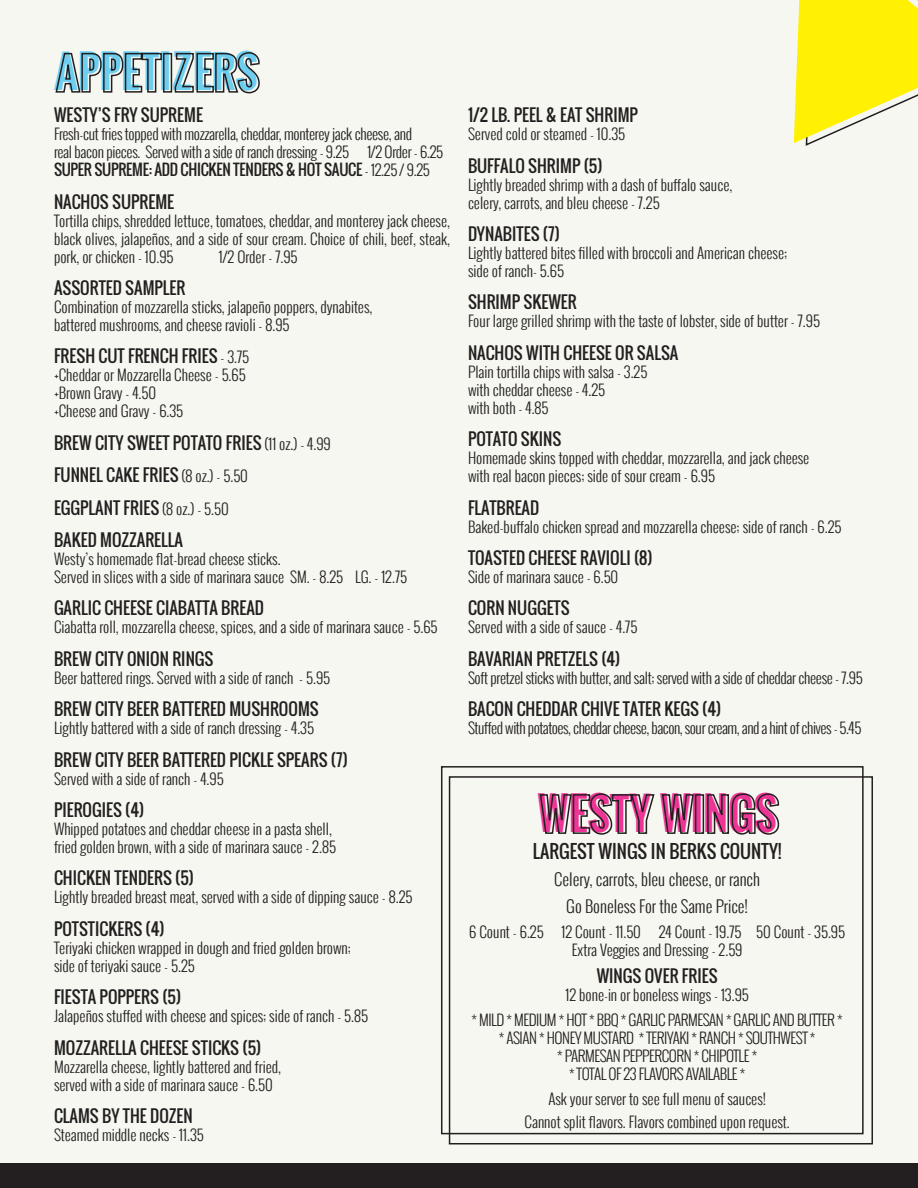
<style>
.page{position:relative;width:918px;height:1188px;background:#f6f7f0}
.page>*{position:absolute;margin:0;border:0;box-sizing:border-box;transform-origin:0 0}
.t1{font:700 43.5px "Oswald";color:#6dceef}
.t2{font:700 43.5px "Oswald";color:#ed3596}
.t3{font:18px "Oswald";color:#231f20}
.t4{font:16.5px "Oswald";color:#231f20}
.t5{font:300 16.5px "Oswald";color:#231f20}
.t6{font:300 15px/18px "Oswald";color:#231f20;text-align:justify}
.t7{font:300 15px "Oswald";letter-spacing:-.03em;color:#231f20}
.t8{font:300 15px "Oswald";letter-spacing:-.02em;color:#231f20}
.t9{font:15px "Oswald";letter-spacing:-.02em;color:#231f20}
.s1{font-weight:300}
.s2{font-weight:300;font-size:15px}
</style>
<div class="page">
<div style="left:449px;top:776px;width:424px;height:368px;border:2px solid #231f20"></div>
<svg style="left:55px;top:52px;width:107px;height:41px"></svg>
<div style="left:163px;top:53px;width:9px;height:40px;border:2px solid #231f20"></div>
<svg style="left:174px;top:52px;width:86px;height:42px"></svg>
<svg style="left:539px;top:793px;width:156px;height:42px"></svg>
<div style="left:695px;top:794px;width:9px;height:40px;border:2px solid #231f20"></div>
<svg style="left:707px;top:793px;width:73px;height:42px"></svg>
<div style="left:441px;top:766px;width:423px;height:368px;border:2px solid #231f20"></div>
<div style="left:0;top:1163px;width:918px;height:25px;background:#231f20"></div>
<svg style="left:794px;top:0;width:124px;height:146px"></svg>
<p class="t1" style="left:54px;top:39px;width:205px">APPETIZERS</p>
<p class="t4" style="left:54px;top:103px;width:150px">WESTY’S FRY SUPREME</p>
<p class="t8" style="left:54px;top:123px;width:360px">Fresh-cut fries topped with mozzarella, cheddar, monterey jack cheese, and</p>
<p class="t8" style="left:54px;top:141px;width:391px">real bacon pieces. Served with a side of ranch dressing - 9.25 1/2 Order - 6.25</p>
<p class="t9" style="left:54px;top:159px;width:377px">SUPER SUPREME: ADD CHICKEN TENDERS &amp; HOT SAUCE <span class="s1">- 12.25 / 9.25</span></p>
<p class="t4" style="left:54px;top:189px;width:122px">NACHOS SUPREME</p>
<p class="t6" style="left:54px;top:211px;width:398px">Tortilla chips, shredded lettuce, tomatoes, cheddar, and monterey jack cheese, black olives, jalapeños, and a side of sour cream. Choice of chili, beef, steak, pork, or chicken - 10.95</p>
<p class="t6" style="left:219px;top:247px;width:80px">1/2 Order - 7.95</p>
<p class="t4" style="left:54px;top:276px;width:133px">ASSORTED SAMPLER</p>
<p class="t6" style="left:54px;top:298px;width:320px">Combination of mozzarella sticks, jalapeño poppers, dynabites,</p>
<p class="t6" style="left:54px;top:316px;width:237px">battered mushrooms, and cheese ravioli - 8.95</p>
<p class="t4" style="left:54px;top:344px;width:197px">FRESH CUT FRENCH FRIES <span class="s2">- 3.75</span></p>
<p class="t6" style="left:54px;top:366px;width:193px">+Cheddar or Mozzarella Cheese - 5.65</p>
<p class="t6" style="left:54px;top:384px;width:104px">+Brown Gravy - 4.50</p>
<p class="t6" style="left:54px;top:402px;width:131px">+Cheese and Gravy - 6.35</p>
<p class="t4" style="left:54px;top:430px;width:278px">BREW CITY SWEET POTATO FRIES <span class="s2">(11 oz.) - 4.99</span></p>
<p class="t4" style="left:54px;top:463px;width:195px">FUNNEL CAKE FRIES <span class="s2">(8 oz.) - 5.50</span></p>
<p class="t4" style="left:54px;top:495px;width:176px">EGGPLANT FRIES <span class="s2">(8 oz.) - 5.50</span></p>
<p class="t4" style="left:54px;top:528px;width:130px">BAKED MOZZARELLA</p>
<p class="t6" style="left:54px;top:550px;width:228px">Westy’s homemade flat-bread cheese sticks.</p>
<p class="t6" style="left:54px;top:568px;width:355px">Served in slices with a side of marinara sauce SM. - 8.25 LG. - 12.75</p>
<p class="t4" style="left:54px;top:596px;width:212px">GARLIC CHEESE CIABATTA BREAD</p>
<p class="t6" style="left:54px;top:618px;width:385px">Ciabatta roll, mozzarella cheese, spices, and a side of marinara sauce - 5.65</p>
<p class="t4" style="left:54px;top:646px;width:161px">BREW CITY ONION RINGS</p>
<p class="t6" style="left:54px;top:669px;width:278px">Beer battered rings. Served with a side of ranch - 5.95</p>
<p class="t4" style="left:54px;top:697px;width:266px">BREW CITY BEER BATTERED MUSHROOMS</p>
<p class="t6" style="left:54px;top:719px;width:262px">Lightly battered with a side of ranch dressing - 4.35</p>
<p class="t4" style="left:54px;top:747px;width:295px">BREW CITY BEER BATTERED PICKLE SPEARS (7)</p>
<p class="t6" style="left:54px;top:769px;width:171px">Served with a side of ranch - 4.95</p>
<p class="t4" style="left:54px;top:798px;width:92px">PIEROGIES (4)</p>
<p class="t6" style="left:54px;top:820px;width:279px">Whipped potatoes and cheddar cheese in a pasta shell,</p>
<p class="t6" style="left:54px;top:838px;width:283px">fried golden brown, with a side of marinara sauce - 2.85</p>
<p class="t4" style="left:54px;top:866px;width:142px">CHICKEN TENDERS (5)</p>
<p class="t6" style="left:54px;top:888px;width:360px">Lightly breaded breast meat, served with a side of dipping sauce - 8.25</p>
<p class="t4" style="left:54px;top:916px;width:112px">POTSTICKERS (4)</p>
<p class="t6" style="left:54px;top:939px;width:298px">Teriyaki chicken wrapped in dough and fried golden brown;</p>
<p class="t6" style="left:54px;top:957px;width:142px">side of teriyaki sauce - 5.25</p>
<p class="t4" style="left:54px;top:985px;width:129px">FIESTA POPPERS (5)</p>
<p class="t6" style="left:54px;top:1007px;width:316px">Jalapeños stuffed with cheese and spices; side of ranch - 5.85</p>
<p class="t4" style="left:54px;top:1035px;width:209px">MOZZARELLA CHEESE STICKS (5)</p>
<p class="t6" style="left:54px;top:1057px;width:228px">Mozzarella cheese, lightly battered and fried,</p>
<p class="t6" style="left:54px;top:1075px;width:220px">served with a side of marinara sauce - 6.50</p>
<p class="t4" style="left:54px;top:1104px;width:140px">CLAMS BY THE DOZEN</p>
<p class="t6" style="left:54px;top:1126px;width:151px">Steamed middle necks - 11.35</p>
<p class="t4" style="left:468px;top:103px;width:171px">1/2 LB. PEEL &amp; EAT SHRIMP</p>
<p class="t6" style="left:468px;top:125px;width:159px">Served cold or steamed - 10.35</p>
<p class="t4" style="left:468px;top:153px;width:136px">BUFFALO SHRIMP (5)</p>
<p class="t6" style="left:468px;top:175px;width:266px">Lightly breaded shrimp with a dash of buffalo sauce,</p>
<p class="t6" style="left:468px;top:193px;width:193px">celery, carrots, and bleu cheese - 7.25</p>
<p class="t4" style="left:468px;top:222px;width:93px">DYNABITES (7)</p>
<p class="t6" style="left:468px;top:244px;width:321px">Lightly battered bites filled with broccoli and American cheese;</p>
<p class="t6" style="left:468px;top:262px;width:97px">side of ranch- 5.65</p>
<p class="t4" style="left:468px;top:290px;width:110px">SHRIMP SKEWER</p>
<p class="t6" style="left:468px;top:312px;width:353px">Four large grilled shrimp with the taste of lobster, side of butter - 7.95</p>
<p class="t4" style="left:468px;top:340px;width:212px">NACHOS WITH CHEESE OR SALSA</p>
<p class="t6" style="left:468px;top:363px;width:181px">Plain tortilla chips with salsa - 3.25</p>
<p class="t6" style="left:468px;top:381px;width:139px">with cheddar cheese - 4.25</p>
<p class="t6" style="left:468px;top:399px;width:82px">with both - 4.85</p>
<p class="t4" style="left:468px;top:427px;width:95px">POTATO SKINS</p>
<p class="t6" style="left:468px;top:449px;width:343px">Homemade skins topped with cheddar, mozzarella, and jack cheese</p>
<p class="t6" style="left:468px;top:467px;width:249px">with real bacon pieces; side of sour cream - 6.95</p>
<p class="t4" style="left:468px;top:495px;width:73px">FLATBREAD</p>
<p class="t6" style="left:468px;top:517px;width:375px">Baked-buffalo chicken spread and mozzarella cheese; side of ranch - 6.25</p>
<p class="t4" style="left:468px;top:546px;width:186px">TOASTED CHEESE RAVIOLI (8)</p>
<p class="t6" style="left:468px;top:568px;width:152px">Side of marinara sauce - 6.50</p>
<p class="t4" style="left:468px;top:596px;width:103px">CORN NUGGETS</p>
<p class="t6" style="left:468px;top:618px;width:171px">Served with a side of sauce - 4.75</p>
<p class="t4" style="left:468px;top:646px;width:154px">BAVARIAN PRETZELS (4)</p>
<p class="t8" style="left:468px;top:667px;width:396px">Soft pretzel sticks with butter, and salt; served with a side of cheddar cheese - 7.95</p>
<p class="t4" style="left:468px;top:697px;width:255px">BACON CHEDDAR CHIVE TATER KEGS (4)</p>
<p class="t7" style="left:468px;top:717px;width:395px">Stuffed with potatoes, cheddar cheese, bacon, sour cream, and a hint of chives - 5.45</p>
<p class="t2" style="left:538px;top:780px;width:241px">WESTY WINGS</p>
<p class="t3" style="left:533px;top:837px;width:250px">LARGEST WINGS IN BERKS COUNTY!</p>
<p class="t5" style="left:554px;top:867px;width:207px">Celery, carrots, bleu cheese, or ranch</p>
<p class="t5" style="left:566px;top:894px;width:183px">Go Boneless For the Same Price!</p>
<p class="t6" style="left:469px;top:923px;width:377px">6 Count - 6.25 12 Count - 11.50 24 Count - 19.75 50 Count - 35.95</p>
<p class="t6" style="left:572px;top:941px;width:172px">Extra Veggies and Dressing - 2.59</p>
<p class="t4" style="left:597px;top:963px;width:122px">WINGS OVER FRIES</p>
<p class="t6" style="left:565px;top:986px;width:185px">12 bone-in or boneless wings - 13.95</p>
<p class="t7" style="left:472px;top:1009px;width:373px">* MILD * MEDIUM * HOT * BBQ * GARLIC PARMESAN * GARLIC AND BUTTER *</p>
<p class="t7" style="left:499px;top:1027px;width:318px">* ASIAN * HONEY MUSTARD * TERIYAKI * RANCH * SOUTHWEST *</p>
<p class="t7" style="left:557px;top:1045px;width:202px">* PARMESAN PEPPERCORN * CHIPOTLE *</p>
<p class="t7" style="left:569px;top:1063px;width:178px">* TOTAL OF 23 FLAVORS AVAILABLE *</p>
<p class="t6" style="left:548px;top:1090px;width:219px">Ask your server to see full menu of sauces!</p>
<p class="t6" style="left:525px;top:1112px;width:267px">Cannot split flavors. Flavors combined upon request.</p>
</div>
